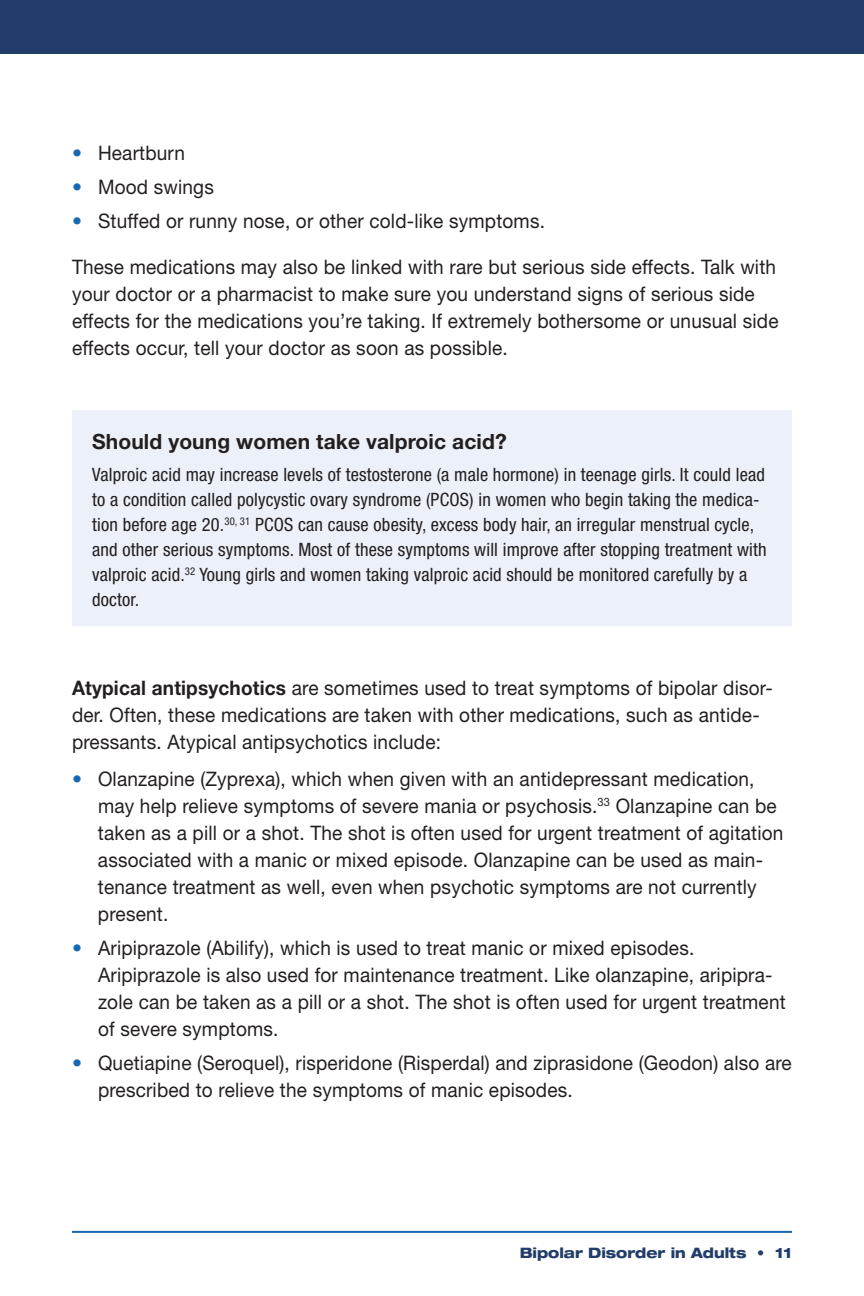
<style>
.page{position:relative;width:864px;height:1296px;background:#fff}
.page>*{position:absolute;margin:0;border:0;box-sizing:border-box;transform-origin:0 0}
.t1{font:700 21px "Helvetica Neue";letter-spacing:.005em;color:#231f20}
.t2{font:20px/27px "Helvetica Neue";letter-spacing:.01em;color:#231f20;scale:.95 1}
.t3{font:condensed 18.4px/25px "Helvetica Neue";letter-spacing:.01em;color:#231f20}
.t4{font:800 expanded 14.4px "Helvetica Neue";color:#223d6a;scale:.95 1}
.s1{font-weight:700;color:#1768b2}
.s2{font-weight:700}
.s3{font-weight:900;font-stretch:normal}
</style>
<div class="page">
<div style="left:0;top:0;width:864px;height:54px;background:#223d6a"></div>
<hr style="left:72px;top:1231px;width:720px;height:2px;background:#1768b2">
<div style="left:72px;top:411px;width:720px;height:215px;background:#ecf0f8"></div>
<p class="t2" style="left:72px;top:139px;width:120px"><span class="s1">•</span> Heartburn</p>
<p class="t2" style="left:72px;top:173px;width:151px"><span class="s1">•</span> Mood swings</p>
<p class="t2" style="left:72px;top:207px;width:499px"><span class="s1">•</span> Stuffed or runny nose, or other cold-like symptoms.</p>
<p class="t2" style="left:72px;top:253px;width:745px">These medications may also be linked with rare but serious side effects. Talk with your doctor or a pharmacist to make sure you understand signs of serious side effects for the medications you’re taking. If extremely bothersome or unusual side effects occur, tell your doctor as soon as possible.</p>
<h4 class="t1" style="left:92px;top:428px;width:416px">Should young women take valproic acid?</h4>
<p class="t3" style="left:92px;top:462px;width:676px">Valproic acid may increase levels of testosterone (a male hormone) in teenage girls. It could lead to a condition called polycystic ovary syndrome (PCOS) in women who begin taking the medica&shy;tion before age 20.<sup>30,</sup> <sup>31</sup> PCOS can cause obesity, excess body hair, an irregular menstrual cycle, and other serious symptoms. Most of these symptoms will improve after stopping treatment with valproic acid.<sup>32</sup> Young girls and women taking valproic acid should be monitored carefully by a doctor.</p>
<p class="t2" style="left:72px;top:674px;width:739px"><span class="s2">Atypical antipsychotics</span> are sometimes used to treat symptoms of bipolar disor&shy;der. Often, these medications are taken with other medications, such as antide&shy;pressants. Atypical antipsychotics include:</p>
<p class="t2" style="left:98px;top:765px;width:723px;text-indent:-26px"><span class="s1">•</span> Olanzapine (Zyprexa), which when given with an antidepressant medication, may help relieve symptoms of severe mania or psychosis.<sup>33</sup> Olanzapine can be taken as a pill or a shot. The shot is often used for urgent treatment of agitation associated with a manic or mixed episode. Olanzapine can be used as main&shy;tenance treatment as well, even when psychotic symptoms are not currently present.</p>
<p class="t2" style="left:98px;top:934px;width:725px;text-indent:-26px"><span class="s1">•</span> Aripiprazole (Abilify), which is used to treat manic or mixed episodes.<br>Aripiprazole is also used for maintenance treatment. Like olanzapine, aripipra&shy;zole can be taken as a pill or a shot. The shot is often used for urgent treatment of severe symptoms.</p>
<p class="t2" style="left:98px;top:1049px;width:732px;text-indent:-26px"><span class="s1">•</span> Quetiapine (Seroquel), risperidone (Risperdal) and ziprasidone (Geodon) also are prescribed to relieve the symptoms of manic episodes.</p>
<p class="t4" style="left:520px;top:1244px;width:288px">Bipolar Disorder in Adults <span class="s3">•</span> 11</p>
</div>
